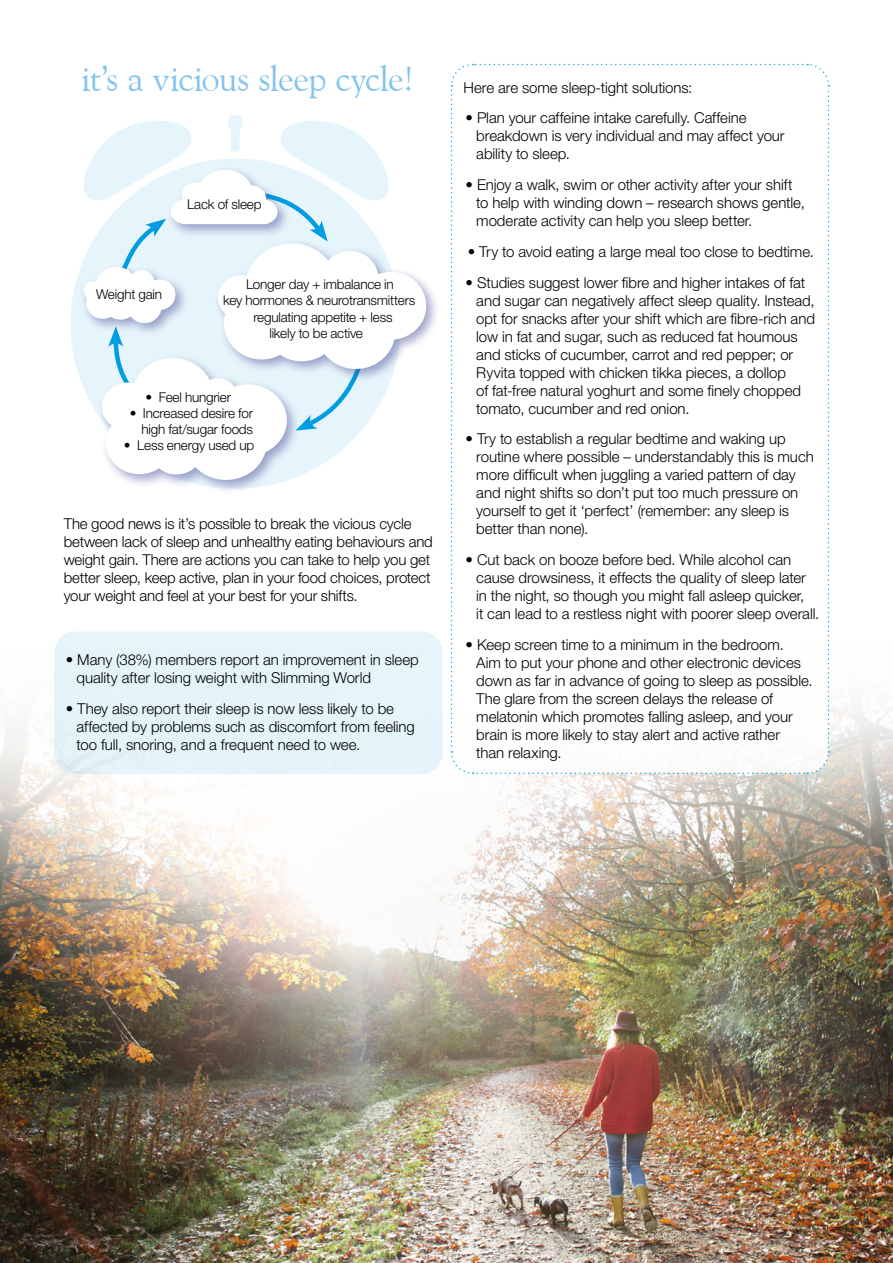
<style>
.page{position:relative;width:893px;height:1263px;background:#fff}
.page>*{position:absolute;margin:0;border:0;box-sizing:border-box;transform-origin:0 0}
.t1{font:36px "Goudy Old Style BT";letter-spacing:-.02em;color:#83c4ef}
.t2{font:300 15px/18px "Helvetica Neue LT Std";letter-spacing:-.005em;color:#000}
.t3{font:300 13.5px/16.2px "Helvetica Neue LT Std";letter-spacing:-.015em;color:#000;text-align:right}
</style>
<div class="page">
<div style="left:97px;top:353px;width:204px;height:141px;background:#474c97;opacity:.5"></div>
<div style="left:213px;top:239px;width:227px;height:144px;background:#474c97;opacity:.5"></div>
<svg style="left:78px;top:115px;width:353px;height:370px"></svg>
<img style="left:0;top:702px;width:893px;height:561px">
<svg style="left:450px;top:63px;width:380px;height:712px"></svg>
<div style="left:54px;top:631px;width:389px;height:143px;background:#e5f4fb;border-radius:21px"></div>
<h1 class="t1" style="left:82px;top:56px;width:334px">it’s a vicious sleep cycle!</h1>
<p class="t3" style="left:187px;top:196px;width:76px">Lack of sleep</p>
<p class="t3" style="left:96px;top:286px;width:67px">Weight gain</p>
<p class="t3" style="left:223px;top:276px;width:194px;text-align:center">Longer day + imbalance in<br>key hormones &amp; neurotransmitters regulating appetite + less<br>likely to be active</p>
<p class="t3" style="left:146px;top:389px;width:87px">• Feel hungrier</p>
<p class="t3" style="left:130px;top:405px;width:125px">• Increased desire for high fat/sugar foods</p>
<p class="t3" style="left:124px;top:437px;width:132px">• Less energy used up</p>
<p class="t2" style="left:64px;top:514px;width:371px">The good news is it’s possible to break the vicious cycle between lack of sleep and unhealthy eating behaviours and weight gain. There are actions you can take to help you get better sleep, keep active, plan in your food choices, protect your weight and feel at your best for your shifts.</p>
<p class="t2" style="left:77px;top:650px;width:344px;text-indent:-11px">• Many (38%) members report an improvement in sleep quality after losing weight with Slimming World</p>
<p class="t2" style="left:77px;top:699px;width:340px;text-indent:-11px">• They also report their sleep is now less likely to be affected by problems such as discomfort from feeling too full, snoring, and a frequent need to wee.</p>
<p class="t2" style="left:463px;top:78px;width:230px">Here are some sleep-tight solutions:</p>
<p class="t2" style="left:476px;top:109px;width:310px;text-indent:-11px">• Plan your caffeine intake carefully. Caffeine breakdown is very individual and may affect your ability to sleep.</p>
<p class="t2" style="left:476px;top:175px;width:330px;text-indent:-11px">• Enjoy a walk, swim or other activity after your shift to help with winding down – research shows gentle, moderate activity can help you sleep better.</p>
<p class="t2" style="left:468px;top:242px;width:348px">• Try to avoid eating a large meal too close to bedtime.</p>
<p class="t2" style="left:476px;top:273px;width:340px;text-indent:-11px">• Studies suggest lower fibre and higher intakes of fat and sugar can negatively affect sleep quality. Instead, opt for snacks after your shift which are fibre-rich and low in fat and sugar, such as reduced fat houmous and sticks of cucumber, carrot and red pepper; or Ryvita topped with chicken tikka pieces, a dollop<br>of fat-free natural yoghurt and some finely chopped tomato, cucumber and red onion.</p>
<p class="t2" style="left:476px;top:430px;width:339px;text-indent:-11px">• Try to establish a regular bedtime and waking up routine where possible – understandably this is much more difficult when juggling a varied pattern of day and night shifts so don’t put too much pressure on yourself to get it ‘perfect’ (remember: any sleep is better than none).</p>
<p class="t2" style="left:476px;top:550px;width:345px;text-indent:-11px">• Cut back on booze before bed. While alcohol can cause drowsiness, it effects the quality of sleep later in the night, so though you might fall asleep quicker,<br>it can lead to a restless night with poorer sleep overall.</p>
<p class="t2" style="left:476px;top:635px;width:338px;text-indent:-11px">• Keep screen time to a minimum in the bedroom.<br>Aim to put your phone and other electronic devices down as far in advance of going to sleep as possible.<br>The glare from the screen delays the release of melatonin which promotes falling asleep, and your brain is more likely to stay alert and active rather<br>than relaxing.</p>
</div>
